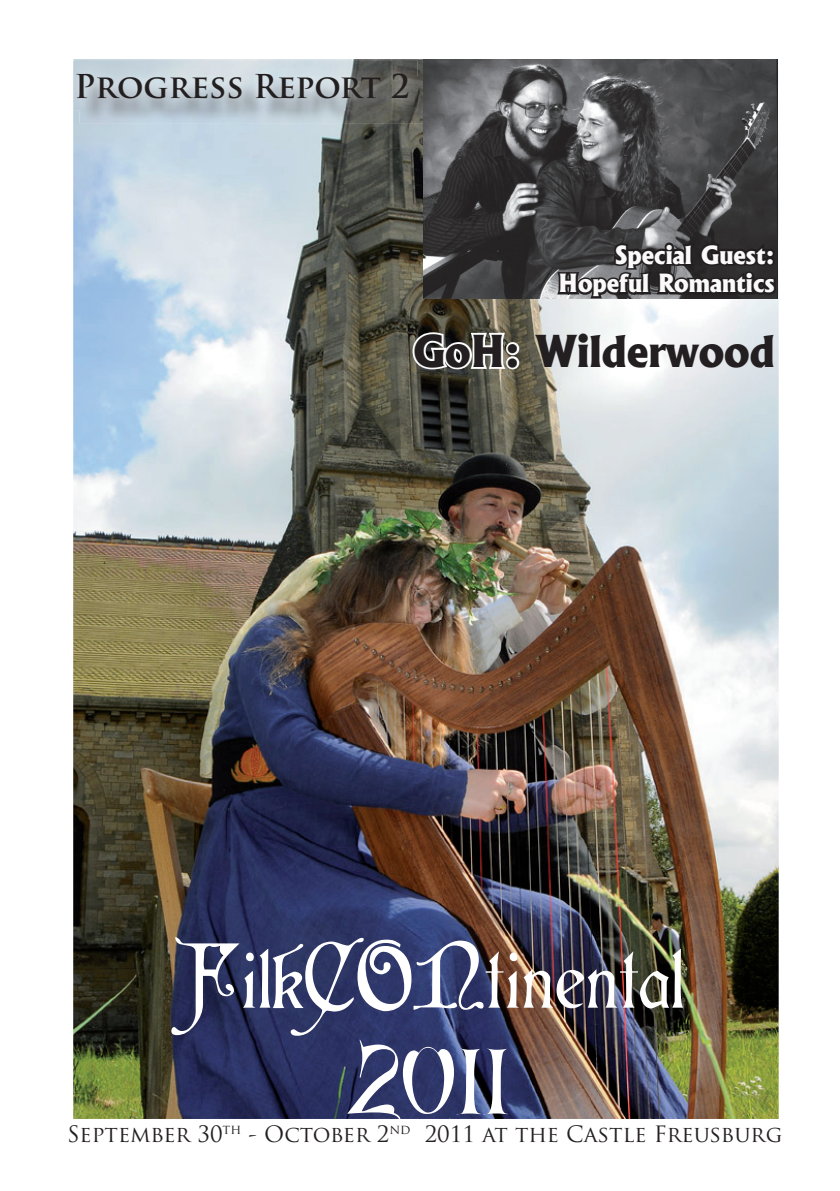
<style>
.page{position:relative;width:840px;height:1191px;background:#fff}
.page>*{position:absolute;margin:0;border:0;box-sizing:border-box;transform-origin:0 0}
.t1{font:800 42px "Albertus";color:#231f20}
.t2{font:700 32px "Trajan Pro";color:#231f20}
.t3{font:800 24px/28.8px "Albertus";color:#fafafa;text-align:right}
.t4{font:22px "Trajan Pro";color:#231f20}
</style>
<div class="page">
<img style="left:73px;top:59px;width:705px;height:1060px">
<img style="left:79px;top:77px;width:344px;height:46px">
<img style="left:73px;top:61px;width:344px;height:50px">
<img style="left:79px;top:77px;width:338px;height:34px">
<svg style="left:347px;top:1039px;width:161px;height:80px"></svg>
<img style="left:171px;top:937px;width:511px;height:98px">
<img style="left:423px;top:59px;width:354px;height:239px">
<svg style="left:554px;top:239px;width:224px;height:131px"></svg>
<svg style="left:409px;top:330px;width:113px;height:42px"></svg>
<h2 class="t2" style="left:74px;top:67px;width:337px">Progress Report 2</h2>
<p class="t3" style="left:558px;top:240px;width:217px">Special Guest:<br>Hopeful Romantics</p>
<h1 class="t1" style="left:412px;top:325px;width:363px">GoH: Wilderwood</h1>
<p class="t4" style="left:67px;top:1119px;width:716px">September 30<sup>th</sup> - October 2<sup>nd</sup> 2011 at the Castle Freusburg</p>
</div>
